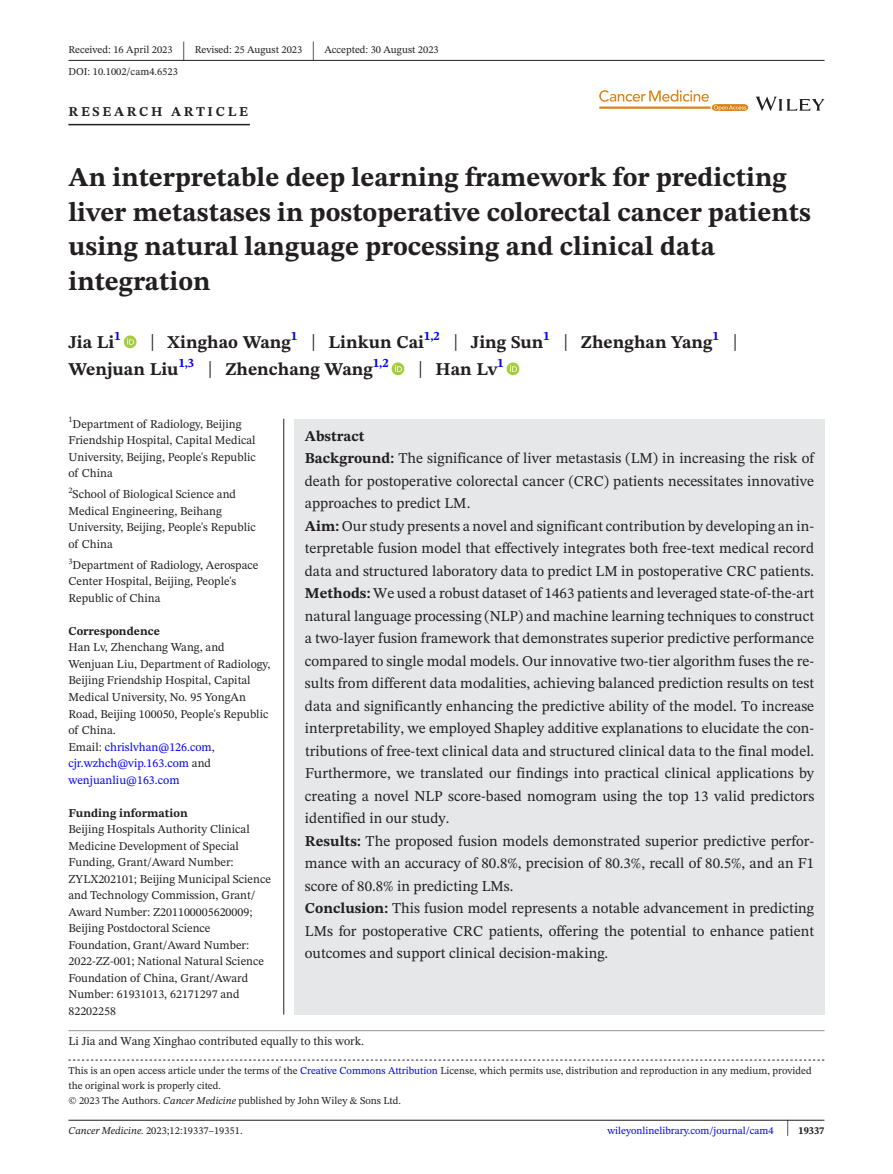
<style>
.page{position:relative;width:893px;height:1174px;background:#fff}
.page>*{position:absolute;margin:0;border:0;box-sizing:border-box;transform-origin:0 0}
.t1{font:700 27px/34.5px "STIX Two Text";color:#231f20}
.t2{font:25.65px "STIX Two Text";color:#231f20;scale:.49 1}
.t3{font:700 18px/27px "STIX Two Text";color:#231f20}
.t4{font:15px/22.5px "STIX Two Text";color:#231f20}
.t5{font:700 13.5px "STIX Two Text";letter-spacing:.2em;color:#231f20}
.t6{font:12px/16.5px "STIX Two Text";color:#231f20}
.t7{font:700 12px "STIX Two Text";color:#231f20}
.t8{font:10.5px/15px "STIX Two Text";color:#231f20}
.t9{font:10.5px "STIX Two Text";color:#00f}
.s1{font-weight:400;font-size:23.4px}
.s2{color:#00f}
.s3{font-weight:700}
.s4{font-style:italic}
.s5{font-size:22.2px;color:#231f20}
.s6{font-weight:700;color:#231f20}
</style>
<div class="page">
<hr style="left:68px;top:1119px;width:756px;height:1px;background:#231f20">
<svg style="left:756px;top:97px;width:68px;height:14px"></svg>
<svg style="left:599px;top:90px;width:149px;height:21px"></svg>
<hr style="left:68px;top:60px;width:756px;height:1px;background:#231f20">
<hr style="left:68px;top:124px;width:182px;height:1px;background:#231f20">
<svg style="left:124px;top:335px;width:13px;height:13px"></svg>
<svg style="left:127px;top:338px;width:7px;height:7px"></svg>
<div style="left:392px;top:362px;width:12px;height:13px;background:#a5cd39;border-radius:50%"></div>
<svg style="left:395px;top:365px;width:7px;height:7px"></svg>
<div style="left:507px;top:362px;width:12px;height:13px;background:#a5cd39;border-radius:50%"></div>
<svg style="left:510px;top:365px;width:7px;height:7px"></svg>
<svg style="left:68px;top:1059px;width:756px;height:1px"></svg>
<hr style="left:68px;top:1030px;width:756px;height:1px;background:#939598">
<div style="left:294px;top:419px;width:530px;height:595px;background:#e6e7e9"></div>
<hr style="left:283px;top:419px;width:1px;height:595px;background:#231f20">
<p class="t8" style="left:68px;top:42px;width:106px">Received: 16 April 2023</p>
<h2 class="t2" style="left:182px;top:32px;width:8px">|</h2>
<p class="t8" style="left:195px;top:42px;width:109px">Revised: 25 August 2023</p>
<h2 class="t2" style="left:312px;top:32px;width:8px">|</h2>
<p class="t8" style="left:324px;top:42px;width:116px">Accepted: 30 August 2023</p>
<p class="t8" style="left:68px;top:64px;width:111px">DOI: 10.1002/cam4.6523</p>
<p class="t5" style="left:68px;top:101px;width:181px">RESEARCH ARTICLE</p>
<h1 class="t1" style="left:68px;top:161px;width:744px">An interpretable deep learning framework for predicting liver metastases in postoperative colorectal cancer patients using natural language processing and clinical data integration</h1>
<p class="t3" style="left:68px;top:329px;width:54px">Jia Li<sup>1</sup></p>
<p class="t3" style="left:68px;top:329px;width:671px;text-indent:82px"><span class="s1">|</span> Xinghao Wang<sup>1</sup> <span class="s1">|</span> Linkun Cai<sup>1,2</sup> <span class="s1">|</span> Jing Sun<sup>1</sup> <span class="s1">|</span> Zhenghan Yang<sup>1</sup> <span class="s1">|<br></span>Wenjuan Liu<sup>1,3</sup> <span class="s1">|</span> Zhenchang Wang<sup>1,2</sup></p>
<p class="t3" style="left:418px;top:356px;width:87px"><span class="s1">|</span> Han Lv<sup>1</sup></p>
<p class="t6" style="left:68px;top:415px;width:189px"><sup>1</sup>Department of Radiology, Beijing<br>Friendship Hospital, Capital Medical<br>University, Beijing, People's Republic of China</p>
<p class="t6" style="left:68px;top:486px;width:189px"><sup>2</sup>School of Biological Science and<br>Medical Engineering, Beihang<br>University, Beijing, People's Republic of China</p>
<p class="t6" style="left:68px;top:556px;width:191px"><sup>3</sup>Department of Radiology, Aerospace<br>Center Hospital, Beijing, People's<br>Republic of China</p>
<p class="t7" style="left:68px;top:622px;width:93px">Correspondence</p>
<p class="t6" style="left:68px;top:639px;width:204px">Han Lv, Zhenchang Wang, and<br>Wenjuan Liu, Department of Radiology,<br>Beijing Friendship Hospital, Capital<br>Medical University, No. 95 YongAn<br>Road, Beijing 100050, People's Republic of China.<br>Email: <span class="s2">chrislvhan@126.com</span>, <span class="s2">cjr.wzhch@vip.163.com</span> and <span class="s2">wenjuanliu@163.com</span></p>
<p class="t7" style="left:68px;top:804px;width:121px">Funding information</p>
<p class="t6" style="left:68px;top:820px;width:204px">Beijing Hospitals Authority Clinical<br>Medicine Development of Special<br>Funding, Grant/Award Number:<br>ZYLX202101; Beijing Municipal Science and Technology Commission, Grant/<br>Award Number: Z201100005620009;<br>Beijing Postdoctoral Science<br>Foundation, Grant/Award Number:<br>2022-ZZ-001; National Natural Science<br>Foundation of China, Grant/Award<br>Number: 61931013, 62171297 and<br>82202258</p>
<p class="t4" style="left:305px;top:424px;width:511px"><span class="s3">Abstract<br>Background:</span> The significance of liver metastasis (LM) in increasing the risk of death for postoperative colorectal cancer (CRC) patients necessitates innovative approaches to predict LM.<br><span class="s3">Aim:</span> Our study presents a novel and significant contribution by developing an in&shy;terpretable fusion model that effectively integrates both free-text medical record data and structured laboratory data to predict LM in postoperative CRC patients.<br><span class="s3">Methods:</span> We used a robust dataset of 1463 patients and leveraged state-of-the-art natural language processing (NLP) and machine learning techniques to construct a two-layer fusion framework that demonstrates superior predictive performance compared to single modal models. Our innovative two-tier algorithm fuses the re&shy;sults from different data modalities, achieving balanced prediction results on test data and significantly enhancing the predictive ability of the model. To increase interpretability, we employed Shapley additive explanations to elucidate the con&shy;tributions of free-text clinical data and structured clinical data to the final model.<br>Furthermore, we translated our findings into practical clinical applications by creating a novel NLP score-based nomogram using the top 13 valid predictors identified in our study.<br><span class="s3">Results:</span> The proposed fusion models demonstrated superior predictive perfor&shy;mance with an accuracy of 80.8%, precision of 80.3%, recall of 80.5%, and an F1 score of 80.8% in predicting LMs.<br><span class="s3">Conclusion:</span> This fusion model represents a notable advancement in predicting LMs for postoperative CRC patients, offering the potential to enhance patient outcomes and support clinical decision-making.</p>
<p class="t6" style="left:68px;top:1032px;width:297px">Li Jia and Wang Xinghao contributed equally to this work.</p>
<p class="t8" style="left:68px;top:1063px;width:745px">This is an open access article under the terms of the <span class="s2">Creative Commons Attribution</span> License, which permits use, distribution and reproduction in any medium, provided the original work is properly cited.<br>© 2023 The Authors. <span class="s4">Cancer Medicine</span> published by John Wiley &amp; Sons Ltd.</p>
<p class="t8" style="left:68px;top:1123px;width:176px"><span class="s4">Cancer Medicine.</span> 2023;12:19337–19351.</p>
<p class="t9" style="left:607px;top:1123px;width:219px">wileyonlinelibrary.com/journal/cam4 <span class="s5">|</span> <span class="s6">19337</span></p>
</div>
